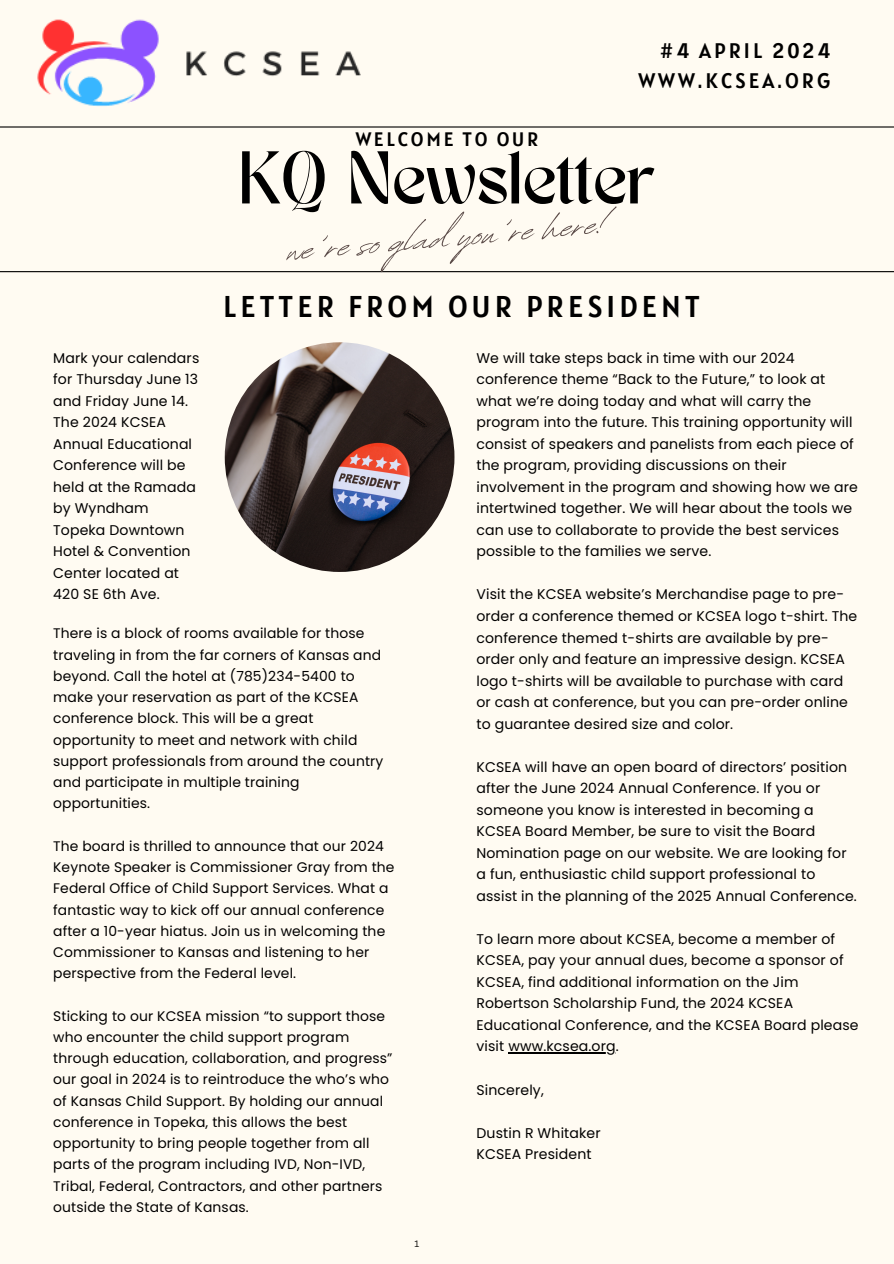
<style>
.page{position:relative;width:894px;height:1264px;background:#fff}
.page>*{position:absolute;margin:0;border:0;box-sizing:border-box;transform-origin:0 0}
.t1{font:57.45px "Revive 80 Signature";color:#594946}
.t2{font:52.2px "TANMERINGUE";color:#000}
.t3{font:29.85px "Alatsi";letter-spacing:.14em;color:#000}
.t4{font:21px/29.2px "Alatsi";letter-spacing:.145em;color:#000;text-align:right}
.t5{font:19.35px "Alatsi";letter-spacing:.14em;color:#000}
.t6{font:14.1px/21.5px "Poppins";letter-spacing:.01em;color:#000}
.t7{font:13.95px/21.3px "Poppins";letter-spacing:.01em;color:#000}
.t8{font:9px "Canva Sans";color:#000}
</style>
<div class="page">
<div style="left:0;top:0;width:893px;height:1263px;background:#fffbf2"></div>
<hr style="left:0;top:271px;width:893px;height:1px;background:#000">
<hr style="left:0;top:126px;width:893px;height:2px;background:#000">
<img style="left:0;top:19px;width:461px;height:254px">
<hr style="left:508px;top:1052px;width:107px;height:1px;background:#000">
<img style="left:225px;top:342px;width:229px;height:230px;border-radius:50%">
<h3 class="t5" style="left:355px;top:126px;width:184px">WELCOME TO OUR</h3>
<p class="t4" style="left:638px;top:36px;width:193px">#4 APRIL 2024<br>WWW.KCSEA.ORG</p>
<p class="t2" style="left:238px;top:151px;width:418px">KQ Newsletter</p>
<h3 class="t1" style="left:282px;top:207px;width:323px;rotate:-5deg">we're so glad you're here!</h3>
<h2 class="t3" style="left:223px;top:287px;width:478px">LETTER FROM OUR PRESIDENT</h2>
<p class="t6" style="left:53px;top:347px;width:148px">Mark your calendars for Thursday June 13 and Friday June 14.<br>The 2024 KCSEA<br>Annual Educational<br>Conference will be held at the Ramada by Wyndham<br>Topeka Downtown<br>Hotel &amp; Convention<br>Center located at<br>420 SE 6th Ave.</p>
<p class="t7" style="left:53px;top:623px;width:331px">There is a block of rooms available for those traveling in from the far corners of Kansas and beyond. Call the hotel at (785)234-5400 to make your reservation as part of the KCSEA conference block. This will be a great opportunity to meet and network with child support professionals from around the country and participate in multiple training opportunities.</p>
<p class="t7" style="left:53px;top:835px;width:343px">The board is thrilled to announce that our 2024<br>Keynote Speaker is Commissioner Gray from the Federal Office of Child Support Services. What a fantastic way to kick off our annual conference after a 10-year hiatus. Join us in welcoming the Commissioner to Kansas and listening to her perspective from the Federal level.</p>
<p class="t7" style="left:53px;top:1005px;width:341px">Sticking to our KCSEA mission “to support those who encounter the child support program through education, collaboration, and progress” our goal in 2024 is to reintroduce the who’s who of Kansas Child Support. By holding our annual conference in Topeka, this allows the best opportunity to bring people together from all parts of the program including IVD, Non-IVD, Tribal, Federal, Contractors, and other partners outside the State of Kansas.</p>
<p class="t8" style="left:414px;top:1236px;width:6px">1</p>
<p class="t6" style="left:476px;top:347px;width:383px">We will take steps back in time with our 2024 conference theme “Back to the Future,” to look at what we’re doing today and what will carry the program into the future. This training opportunity will consist of speakers and panelists from each piece of the program, providing discussions on their involvement in the program and showing how we are intertwined together. We will hear about the tools we can use to collaborate to provide the best services possible to the families we serve.</p>
<p class="t6" style="left:476px;top:584px;width:382px">Visit the KCSEA website’s Merchandise page to pre&shy;order a conference themed or KCSEA logo t-shirt. The conference themed t-shirts are available by pre&shy;order only and feature an impressive design. KCSEA logo t-shirts will be available to purchase with card or cash at conference, but you can pre-order online to guarantee desired size and color.</p>
<p class="t6" style="left:476px;top:756px;width:382px">KCSEA will have an open board of directors’ position after the June 2024 Annual Conference. If you or someone you know is interested in becoming a KCSEA Board Member, be sure to visit the Board Nomination page on our website. We are looking for a fun, enthusiastic child support professional to assist in the planning of the 2025 Annual Conference.</p>
<p class="t6" style="left:476px;top:928px;width:383px">To learn more about KCSEA, become a member of KCSEA, pay your annual dues, become a sponsor of KCSEA, find additional information on the Jim Robertson Scholarship Fund, the 2024 KCSEA Educational Conference, and the KCSEA Board please visit www.kcsea.org.</p>
<p class="t6" style="left:476px;top:1078px;width:69px">Sincerely,</p>
<p class="t6" style="left:476px;top:1121px;width:126px">Dustin R Whitaker<br>KCSEA President</p>
</div>
